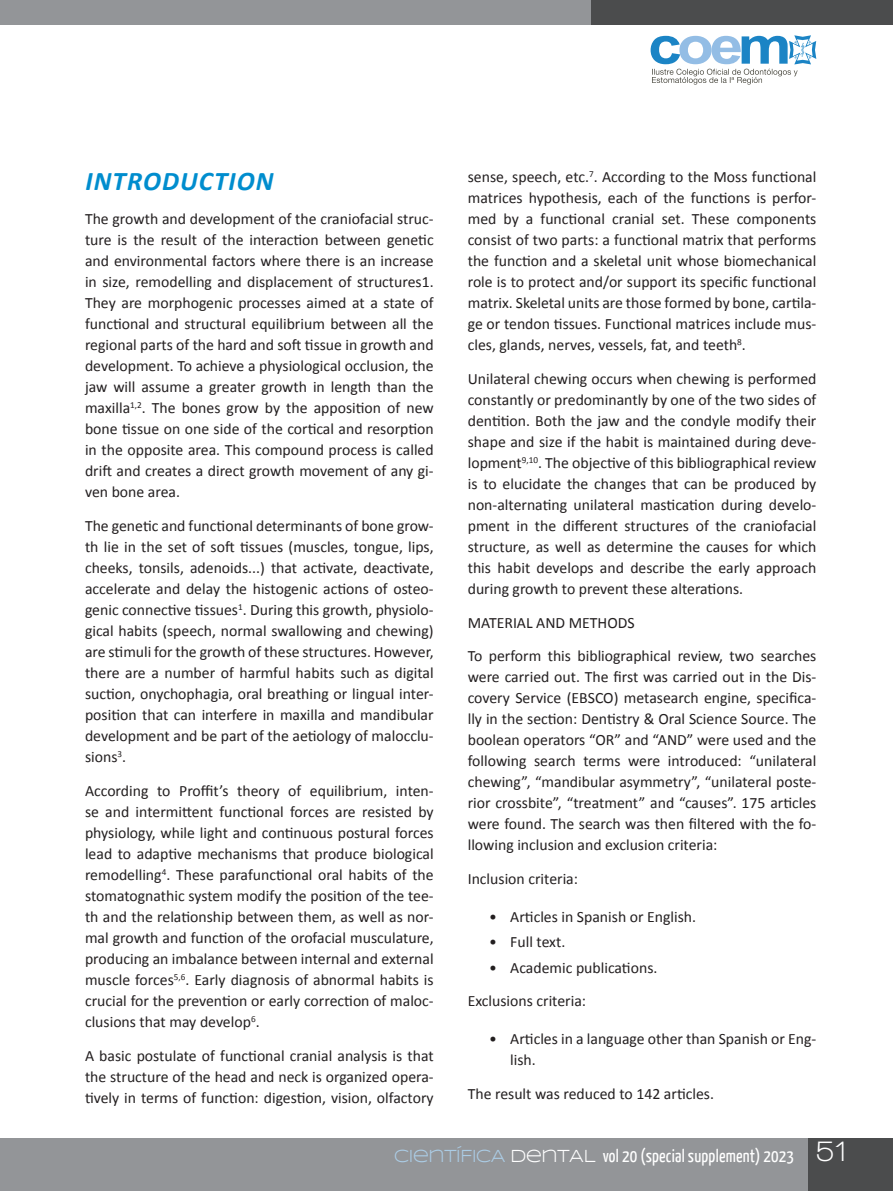
<style>
.page{position:relative;width:893px;height:1191px;background:#fff}
.page>*{position:absolute;margin:0;border:0;box-sizing:border-box;transform-origin:0 0}
.t1{font:italic 700 27px "Calibri";letter-spacing:.04em;color:#008dce}
.t2{font:18px "Yanone Kaffeesatz";letter-spacing:.01em;color:#fff}
.t3{font:15.75px/21px "Calibri";color:#231f20;text-align:justify}
.s1{font-family:"Syncopate";color:#abcce5}
.s2{font-family:"Syncopate"}
.s3{font-family:"Walkway";font-weight:700;font-size:30px}
</style>
<div class="page">
<div style="left:0;top:1138px;width:893px;height:53px;background:#939598"></div>
<div style="left:808px;top:1138px;width:85px;height:53px;background:#4b4c4d"></div>
<div style="left:0;top:0;width:893px;height:25px;background:#939598"></div>
<div style="left:591px;top:0;width:302px;height:25px;background:#4b4c4d"></div>
<svg style="left:651px;top:35px;width:165px;height:50px"></svg>
<h1 class="t1" style="left:86px;top:165px;width:190px">INTRODUCTION</h1>
<p class="t3" style="left:85px;top:208px;width:350px">The growth and development of the craniofacial struc&shy;ture is the result of the interaction between genetic and environmental factors where there is an increase in size, remodelling and displacement of structures1.<br>They are morphogenic processes aimed at a state of functional and structural equilibrium between all the regional parts of the hard and soft tissue in growth and development. To achieve a physiological occlusion, the jaw will assume a greater growth in length than the maxilla<sup>1,2</sup>. The bones grow by the apposition of new bone tissue on one side of the cortical and resorption in the opposite area. This compound process is called drift and creates a direct growth movement of any gi&shy;ven bone area.</p>
<p class="t3" style="left:85px;top:514px;width:350px">The genetic and functional determinants of bone grow&shy;th lie in the set of soft tissues (muscles, tongue, lips, cheeks, tonsils, adenoids...) that activate, deactivate, accelerate and delay the histogenic actions of osteo&shy;genic connective tissues<sup>1</sup>. During this growth, physiolo&shy;gical habits (speech, normal swallowing and chewing) are stimuli for the growth of these structures. However, there are a number of harmful habits such as digital suction, onychophagia, oral breathing or lingual inter&shy;position that can interfere in maxilla and mandibular development and be part of the aetiology of malocclu&shy;sions<sup>3</sup>.</p>
<p class="t3" style="left:85px;top:779px;width:350px">According to Proffit’s theory of equilibrium, inten&shy;se and intermittent functional forces are resisted by physiology, while light and continuous postural forces lead to adaptive mechanisms that produce biological remodelling<sup>4</sup>. These parafunctional oral habits of the stomatognathic system modify the position of the tee&shy;th and the relationship between them, as well as nor&shy;mal growth and function of the orofacial musculature, producing an imbalance between internal and external muscle forces<sup>5,6</sup>. Early diagnosis of abnormal habits is crucial for the prevention or early correction of maloc&shy;clusions that may develop<sup>6</sup>.</p>
<p class="t3" style="left:85px;top:1044px;width:350px">A basic postulate of functional cranial analysis is that the structure of the head and neck is organized opera&shy;tively in terms of function: digestion, vision, olfactory</p>
<p class="t3" style="left:468px;top:165px;width:350px">sense, speech, etc.<sup>7</sup>. According to the Moss functional matrices hypothesis, each of the functions is perfor&shy;med by a functional cranial set. These components consist of two parts: a functional matrix that performs the function and a skeletal unit whose biomechanical role is to protect and/or support its specific functional matrix. Skeletal units are those formed by bone, cartila&shy;ge or tendon tissues. Functional matrices include mus&shy;cles, glands, nerves, vessels, fat, and teeth<sup>8</sup>.</p>
<p class="t3" style="left:468px;top:367px;width:350px">Unilateral chewing occurs when chewing is performed constantly or predominantly by one of the two sides of dentition. Both the jaw and the condyle modify their shape and size if the habit is maintained during deve&shy;lopment<sup>9,10</sup>. The objective of this bibliographical review is to elucidate the changes that can be produced by non-alternating unilateral mastication during develo&shy;pment in the different structures of the craniofacial structure, as well as determine the causes for which this habit develops and describe the early approach during growth to prevent these alterations.</p>
<p class="t3" style="left:468px;top:605px;width:350px;line-height:33.8px">MATERIAL AND METHODS<br>To perform this bibliographical review, two searches</p>
<p class="t3" style="left:468px;top:666px;width:350px">were carried out. The first was carried out in the Dis&shy;covery Service (EBSCO) metasearch engine, specifica&shy;lly in the section: Dentistry &amp; Oral Science Source. The boolean operators “OR” and “AND” were used and the following search terms were introduced: “unilateral chewing”, “mandibular asymmetry”, “unilateral poste&shy;rior crossbite”, “treatment” and “causes”. 175 articles were found. The search was then filtered with the fo&shy;llowing inclusion and exclusion criteria:</p>
<p class="t3" style="left:468px;top:867px;width:112px">Inclusion criteria:</p>
<p class="t3" style="left:489px;top:905px;width:209px">• Articles in Spanish or English.</p>
<p class="t3" style="left:489px;top:931px;width:78px">• Full text.</p>
<p class="t3" style="left:468px;top:949px;width:191px;line-height:33.8px;text-indent:21px">• Academic publications.<br>Exclusions criteria:</p>
<p class="t3" style="left:510px;top:1028px;width:308px;text-indent:-21px">• Articles in a language other than Spanish or Eng&shy;lish.</p>
<p class="t3" style="left:468px;top:1082px;width:248px">The result was reduced to 142 articles.</p>
<p class="t2" style="left:394px;top:1144px;width:454px"><span class="s1">CIENTÍFICA</span> <span class="s2">DENTAL</span> vol 20 (special supplement) 2023 <span class="s3">51</span></p>
</div>
